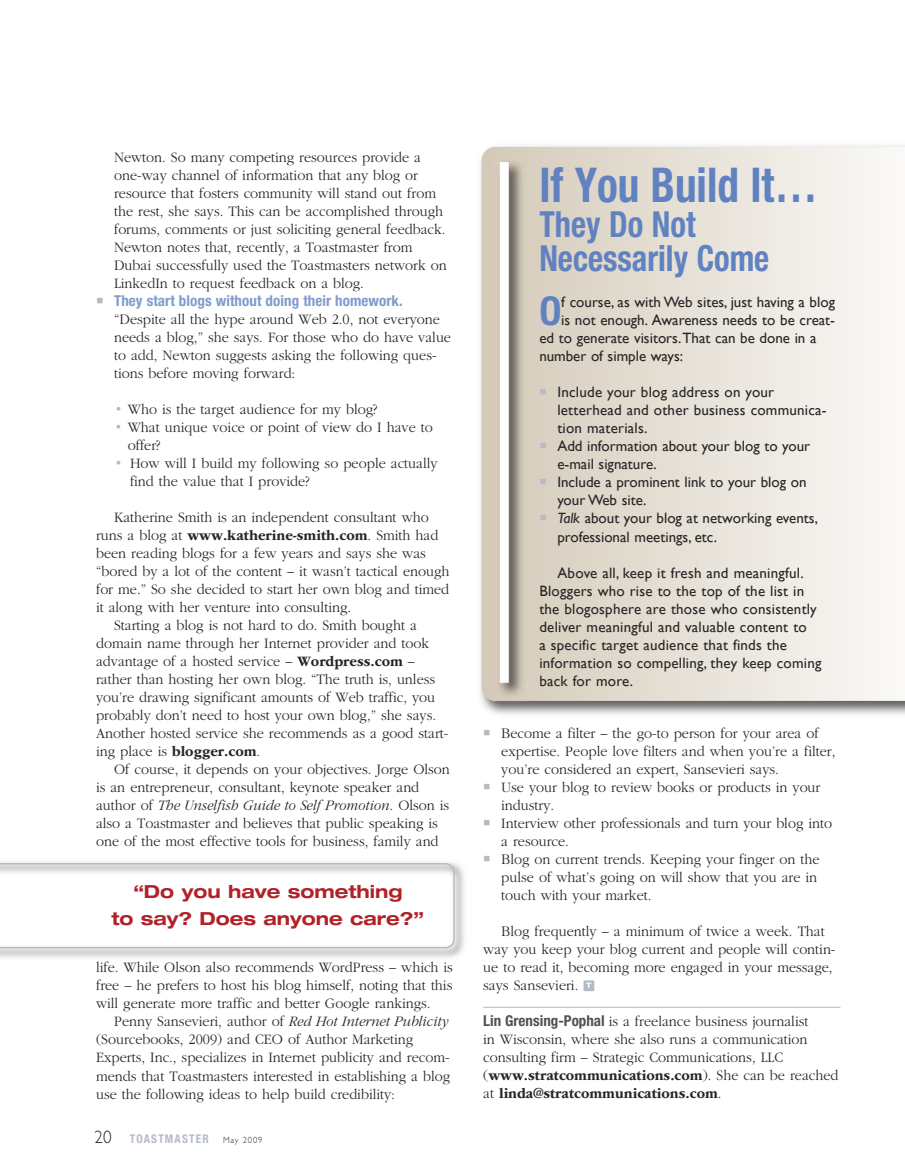
<style>
.page{position:relative;width:905px;height:1175px;background:#fff}
.page>*{position:absolute;margin:0;border:0;box-sizing:border-box;transform-origin:0 0}
.t1{font:700 condensed 48px "Helvetica Neue LT Std";color:#6182c1;scale:.9 1}
.t2{font:700 condensed 39.6px "Helvetica Neue LT Std";color:#6182c1}
.t3{font:700 condensed 36px/34.5px "Helvetica Neue LT Std";color:#6182c1;scale:.9 1}
.t4{font:700 expanded 18px/27px "Helvetica Neue LT Std";color:#b12127;text-align:center}
.t5{font:300 15px/18px "ITC Garamond Std";color:#272627;scale:.95 1}
.t6{font:15px/18px "Gill Sans";letter-spacing:.005em;color:#272627}
.t7{font:italic 300 15px "ITC Garamond Std";color:#272627;scale:.95 1}
.t8{font:700 15px "ITC Garamond Std";color:#272627;scale:.95 1}
.t9{font:700 condensed 12px "Helvetica Neue LT Std";letter-spacing:.1em;color:#b4bbc7;scale:.95 1}
.t10{font:700 expanded 7.5px "Helvetica Neue LT Std";color:#fff}
.s1{font-family:"Helvetica Neue LT Std";font-weight:700;font-stretch:condensed;color:#809bcd}
.s2{color:#b4bbc7}
.s3{font-weight:300}
.s4{font-weight:700}
.s5{font-style:normal}
.s6{font-style:italic}
.s7{font-family:"Gill Sans";font-weight:300;font-stretch:normal;font-size:18px;color:#272627}
.s8{font-family:"Gill Sans";font-weight:300;font-stretch:normal;font-size:9px;color:#272627}
.s9{font-family:"Helvetica Neue LT Std";font-weight:700;font-stretch:condensed;color:#525152}
</style>
<div class="page">
<img style="left:480px;top:145px;width:424px;height:570px">
<svg style="left:482px;top:147px;width:422px;height:554px"></svg>
<img style="left:493px;top:156px;width:35px;height:546px">
<div style="left:499px;top:162px;width:9px;height:520px;background:#fff"></div>
<img style="left:0;top:862px;width:464px;height:96px">
<svg style="left:0;top:863px;width:454px;height:85px"></svg>
<hr style="left:483px;top:1007px;width:357px;height:1px;background:#b4bbc7">
<div style="left:583px;top:980px;width:11px;height:11px;background:#b4bbc7"></div>
<svg style="left:540px;top:389px;width:6px;height:6px"></svg>
<svg style="left:540px;top:443px;width:6px;height:6px"></svg>
<svg style="left:540px;top:479px;width:6px;height:6px"></svg>
<svg style="left:540px;top:515px;width:6px;height:6px"></svg>
<p class="t5" style="left:114px;top:149px;width:356px">Newton. So many competing resources provide a one-way channel of information that any blog or resource that fosters community will stand out from the rest, she says. This can be accomplished through forums, comments or just soliciting general feedback.<br>Newton notes that, recently, a Toastmaster from Dubai successfully used the Toastmasters network on LinkedIn to request feedback on a blog.<br><span class="s1">They start blogs without doing their homework. </span>“Despite all the hype around Web 2.0, not everyone needs a blog,” she says. For those who do have value to add, Newton suggests asking the following ques&shy;tions before moving forward:</p>
<p class="t5" style="left:114px;top:401px;width:279px"><span class="s2">•</span> Who is the target audience for my blog?</p>
<p class="t5" style="left:128px;top:419px;width:322px;text-indent:-14px"><span class="s2">•</span> What unique voice or point of view do I have to offer?</p>
<p class="t5" style="left:130px;top:455px;width:325px;text-indent:-16px"><span class="s2">•</span> How will I build my following so people actually find the value that I provide?</p>
<p class="t5" style="left:114px;top:509px;width:333px">Katherine Smith is an independent consultant who</p>
<p class="t8" style="left:96px;top:530px;width:362px"><span class="s3">runs a blog at</span> www.katherine-smith.com<span class="s3">. Smith had</span></p>
<p class="t5" style="left:96px;top:545px;width:349px">been reading blogs for a few years and says she was</p>
<p class="t5" style="left:96px;top:563px;width:373px">“bored by a lot of the content – it wasn’t tactical enough</p>
<p class="t5" style="left:96px;top:581px;width:373px">for me.” So she decided to start her own blog and timed</p>
<p class="t5" style="left:96px;top:599px;width:270px">it along with her venture into consulting.</p>
<p class="t5" style="left:114px;top:617px;width:320px">Starting a blog is not hard to do. Smith bought a</p>
<p class="t5" style="left:96px;top:635px;width:352px">domain name through her Internet provider and took</p>
<p class="t5" style="left:96px;top:653px;width:337px">advantage of a hosted service – <span class="s4">Wordpress.com</span> –</p>
<p class="t5" style="left:96px;top:671px;width:358px">rather than hosting her own blog. “The truth is, unless</p>
<p class="t5" style="left:96px;top:689px;width:358px">you’re drawing significant amounts of Web traffic, you</p>
<p class="t5" style="left:96px;top:707px;width:359px">probably don’t need to host your own blog,” she says.</p>
<p class="t5" style="left:96px;top:725px;width:372px">Another hosted service she recommends as a good start-</p>
<p class="t5" style="left:96px;top:743px;width:174px">ing place is <span class="s4">blogger.com</span>.</p>
<p class="t5" style="left:114px;top:761px;width:355px">Of course, it depends on your objectives. Jorge Olson</p>
<p class="t5" style="left:96px;top:779px;width:342px">is an entrepreneur, consultant, keynote speaker and</p>
<p class="t7" style="left:96px;top:800px;width:373px"><span class="s5">author of</span> The Unselfish Guide to Self Promotion<span class="s5">. Olson is</span></p>
<p class="t5" style="left:96px;top:815px;width:361px">also a Toastmaster and believes that public speaking is</p>
<p class="t5" style="left:96px;top:833px;width:362px">one of the most effective tools for business, family and</p>
<p class="t4" style="left:111px;top:879px;width:314px">“Do you have something<br>to say? Does anyone care?”</p>
<p class="t5" style="left:96px;top:959px;width:377px">life. While Olson also recommends WordPress – which is</p>
<p class="t5" style="left:96px;top:977px;width:376px">free – he prefers to host his blog himself, noting that this</p>
<p class="t5" style="left:96px;top:995px;width:353px">will generate more traffic and better Google rankings.</p>
<p class="t5" style="left:114px;top:1013px;width:353px">Penny Sansevieri, author of <span class="s6">Red Hot Internet Publicity</span></p>
<p class="t5" style="left:96px;top:1031px;width:335px">(Sourcebooks, 2009) and CEO of Author Marketing</p>
<p class="t5" style="left:96px;top:1049px;width:374px">Experts, Inc., specializes in Internet publicity and recom-</p>
<p class="t5" style="left:96px;top:1067px;width:374px">mends that Toastmasters interested in establishing a blog</p>
<p class="t5" style="left:96px;top:1085px;width:316px">use the following ideas to help build credibility:</p>
<p class="t9" style="left:95px;top:1134px;width:178px"><span class="s7">20</span> TOASTMASTER <span class="s8">May 2009</span></p>
<p class="t1" style="left:539px;top:168px;width:310px">If You Build It…</p>
<p class="t3" style="left:539px;top:210px;width:257px">They Do Not<br>Necessarily Come</p>
<p class="t2" style="left:539px;top:297px;width:24px">O</p>
<p class="t6" style="left:561px;top:293px;width:275px">f course, as with Web sites, just having a blog</p>
<p class="t6" style="left:561px;top:311px;width:275px">is not enough. Awareness needs to be creat-</p>
<p class="t6" style="left:539px;top:329px;width:278px">ed to generate visitors. That can be done in a</p>
<p class="t6" style="left:539px;top:347px;width:145px">number of simple ways:</p>
<p class="t6" style="left:557px;top:383px;width:271px">Include your blog address on your letterhead and other business communica&shy;tion materials.<br>Add information about your blog to your e-mail signature.<br>Include a prominent link to your blog on your Web site.<br><span class="s6">Talk</span> about your blog at networking events, professional meetings, etc.</p>
<p class="t6" style="left:539px;top:563px;width:283px;text-indent:18px">Above all, keep it fresh and meaningful.<br>Bloggers who rise to the top of the list in the blogosphere are those who consistently deliver meaningful and valuable content to<br>a specific target audience that finds the information so compelling, they keep coming back for more.</p>
<p class="t5" style="left:501px;top:725px;width:353px">Become a filter – the go-to person for your area of expertise. People love filters and when you’re a filter, you’re considered an expert, Sansevieri says.<br>Use your blog to review books or products in your industry.<br>Interview other professionals and turn your blog into a resource.<br>Blog on current trends. Keeping your finger on the pulse of what’s going on will show that you are in touch with your market.</p>
<p class="t5" style="left:483px;top:923px;width:372px;text-indent:18px">Blog frequently – a minimum of twice a week. That way you keep your blog current and people will contin&shy;ue to read it, becoming more engaged in your message, says Sansevieri.</p>
<p class="t5" style="left:483px;top:1013px;width:375px"><span class="s9">Lin Grensing-Pophal</span> is a freelance business journalist<br>in Wisconsin, where she also runs a communication consulting firm – Strategic Communications, LLC (<span class="s4">www.stratcommunications.com</span>). She can be reached at <span class="s4">linda@stratcommunications.com</span>.</p>
<p class="t10" style="left:586px;top:982px;width:7px">T</p>
</div>
